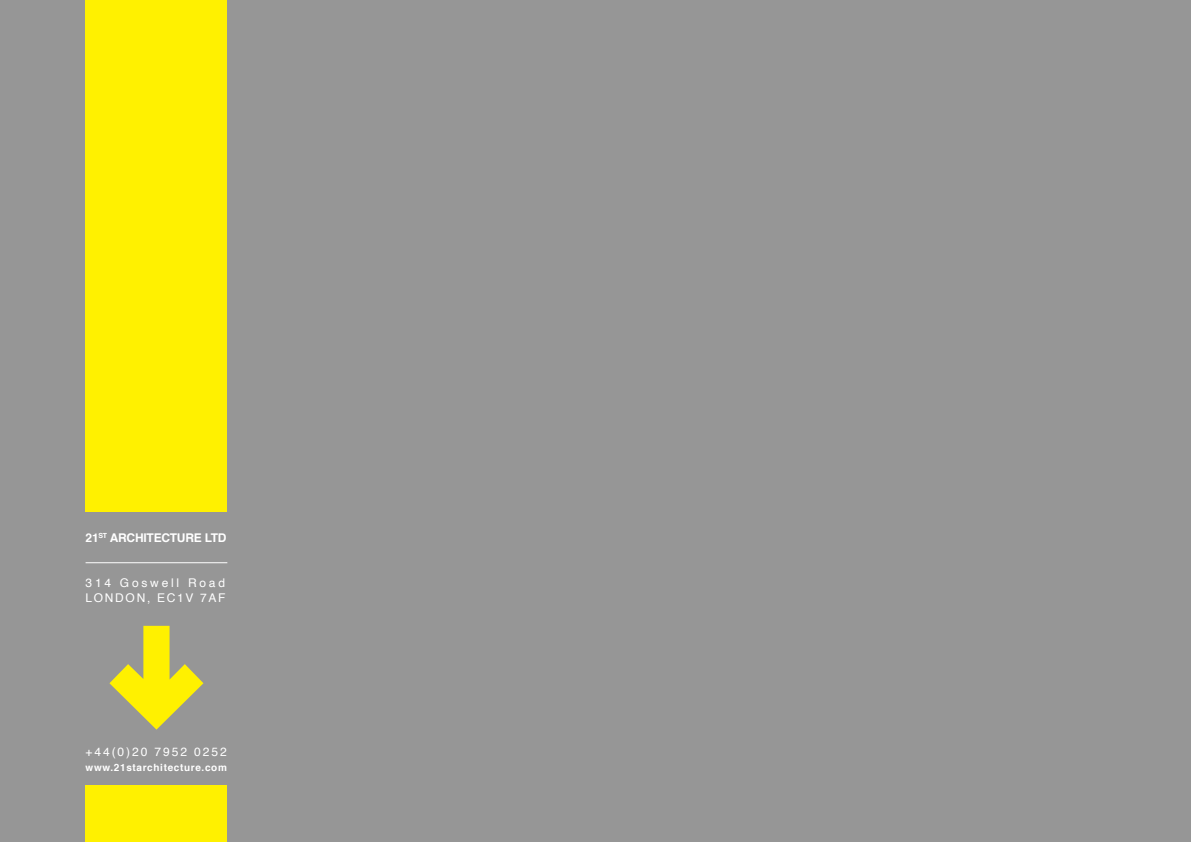
<style>
.page{position:relative;width:1191px;height:842px;background:#fff}
.page>*{position:absolute;margin:0;border:0;box-sizing:border-box;transform-origin:0 0}
.t1{font:12px/15px "Helvetica";letter-spacing:.23em;color:#fff}
.t2{font:700 12px "Helvetica";letter-spacing:-.02em;color:#fff}
.t3{font:12px "Helvetica";letter-spacing:.16em;color:#fff}
.t4{font:700 10px "Helvetica";letter-spacing:.065em;color:#fff}
</style>
<div class="page">
<div style="left:1px;top:0;width:1190px;height:842px;background:#969696"></div>
<hr style="left:86px;top:562px;width:141px;height:1px;background:#fff">
<div style="left:86px;top:0;width:141px;height:512px;background:#fff100"></div>
<div style="left:86px;top:785px;width:141px;height:57px;background:#fff100"></div>
<svg style="left:109px;top:626px;width:94px;height:104px"></svg>
<p class="t2" style="left:86px;top:528px;width:143px">21<sup>ST</sup> ARCHITECTURE LTD</p>
<p class="t1" style="left:86px;top:576px;width:141px">314 Goswell Road<br>LONDON, EC1V 7AF</p>
<p class="t3" style="left:86px;top:743px;width:143px">+44(0)20 7952 0252</p>
<p class="t4" style="left:86px;top:759px;width:143px">www.21starchitecture.com</p>
</div>
